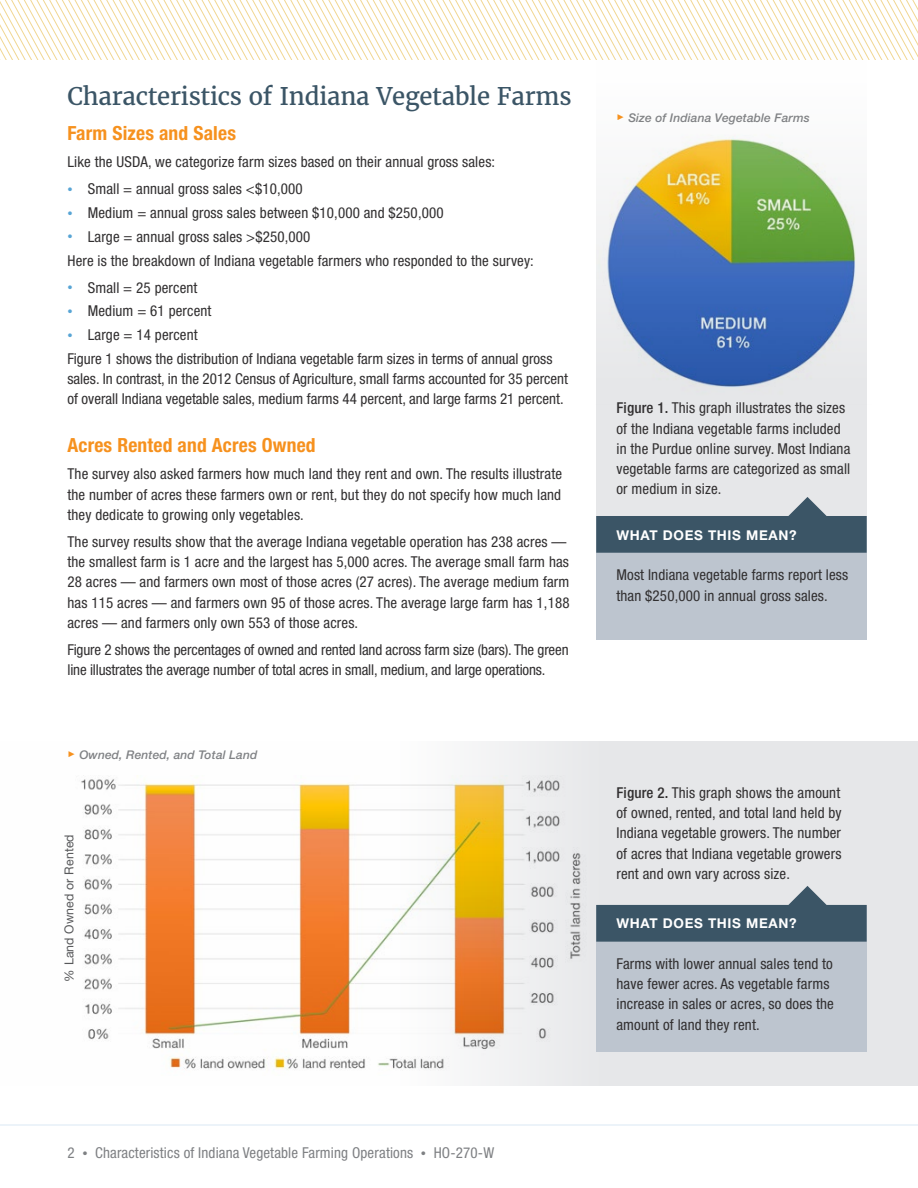
<style>
.page{position:relative;width:918px;height:1188px;background:#fff}
.page>*{position:absolute;margin:0;border:0;box-sizing:border-box;transform-origin:0 0}
.Subhead_1{font:24px "Merriweather";letter-spacing:-.01em;color:#3b5566}
.subhead_2{font:700 condensed 19.5px "Helvetica Neue LT Std";letter-spacing:.01em;color:#f6911e}
.Body_text{font:condensed 15px/20.2px "Helvetica Neue LT Std";letter-spacing:.01em;color:#312f30}
.Body_text-2{font:condensed 15px/20.2px "Helvetica Neue LT Std";letter-spacing:-.01em;color:#312f30}
.t1{font:condensed 15px "Helvetica Neue LT Std";letter-spacing:.01em;color:#7e8083}
.Box_heading{font:700 13.5px "Helvetica Neue LT Std";letter-spacing:.05em;color:#fff}
.t2{font:12.3px "Helvetica Neue LT Std";letter-spacing:.01em;color:#57585a}
.t3{font:italic 500 12px "Helvetica Neue LT Std";letter-spacing:.01em;color:#808285}
.s1{font-size:10.5px;color:#58a5d5}
.s2{font-weight:500}
.s3{font-size:10.5px}
</style>
<div class="page">
<svg style="left:0;top:0;width:918px;height:59px"></svg>
<hr style="left:0;top:1125px;width:918px;height:1px;background:#dae8f4">
<div style="left:0;top:741px;width:918px;height:344px;background:linear-gradient(to right,#fff,#e1e2e5)"></div>
<div style="left:596px;top:38px;width:271px;height:601px;background:linear-gradient(to right,#f0f0f0,#f0f0f0)"></div>
<div style="left:596px;top:516px;width:271px;height:123px;background:#bdc5cf"></div>
<div style="left:596px;top:905px;width:271px;height:146px;background:#bdc5cf"></div>
<svg style="left:596px;top:497px;width:271px;height:56px"></svg>
<svg style="left:596px;top:886px;width:271px;height:56px"></svg>
<img style="left:596px;top:120px;width:271px;height:284px">
<img style="left:75px;top:775px;width:517px;height:300px">
<p class="Subhead_1" style="left:67px;top:80px;width:506px">Characteristics of Indiana Vegetable Farms</p>
<p class="subhead_2" style="left:67px;top:122px;width:170px">Farm Sizes and Sales</p>
<p class="Body_text" style="left:67px;top:152px;width:429px">Like the USDA, we categorize farm sizes based on their annual gross sales:</p>
<p class="Body_text" style="left:67px;top:179px;width:237px"><span class="s1">•</span> Small = annual gross sales &lt;$10,000</p>
<p class="Body_text" style="left:67px;top:203px;width:378px"><span class="s1">•</span> Medium = annual gross sales between $10,000 and $250,000</p>
<p class="Body_text" style="left:67px;top:226px;width:244px"><span class="s1">•</span> Large = annual gross sales &gt;$250,000</p>
<p class="Body_text" style="left:67px;top:250px;width:468px">Here is the breakdown of Indiana vegetable farmers who responded to the survey:</p>
<p class="Body_text" style="left:67px;top:277px;width:132px"><span class="s1">•</span> Small = 25 percent</p>
<p class="Body_text" style="left:67px;top:301px;width:146px"><span class="s1">•</span> Medium = 61 percent</p>
<p class="Body_text" style="left:67px;top:325px;width:132px"><span class="s1">•</span> Large = 14 percent</p>
<p class="Body_text" style="left:67px;top:348px;width:502px">Figure 1 shows the distribution of Indiana vegetable farm sizes in terms of annual gross sales. In contrast, in the 2012 Census of Agriculture, small farms accounted for 35 percent of overall Indiana vegetable sales, medium farms 44 percent, and large farms 21 percent.</p>
<p class="subhead_2" style="left:67px;top:434px;width:250px">Acres Rented and Acres Owned</p>
<p class="Body_text" style="left:67px;top:464px;width:496px;text-align:justify">The survey also asked farmers how much land they rent and own. The results illustrate the number of acres these farmers own or rent, but they do not specify how much land they dedicate to growing only vegetables.</p>
<p class="Body_text" style="left:67px;top:531px;width:504px">The survey results show that the average Indiana vegetable operation has 238 acres — the smallest farm is 1 acre and the largest has 5,000 acres. The average small farm has 28 acres — and farmers own most of those acres (27 acres). The average medium farm has 115 acres — and farmers own 95 of those acres. The average large farm has 1,188 acres — and farmers only own 553 of those acres.</p>
<p class="Body_text-2" style="left:67px;top:639px;width:503px">Figure 2 shows the percentages of owned and rented land across farm size (bars). The green line illustrates the average number of total acres in small, medium, and large operations.</p>
<p class="t3" style="left:67px;top:747px;width:191px"><sup>►</sup> Owned, Rented, and Total Land</p>
<p class="t2" style="left:62px;top:982px;width:149px;rotate:-90deg">% Land Owned or Rented</p>
<p class="t3" style="left:616px;top:110px;width:195px"><sup>►</sup> Size of Indiana Vegetable Farms</p>
<p class="Body_text" style="left:616px;top:398px;width:235px"><span class="s2">Figure 1.</span> This graph illustrates the sizes of the Indiana vegetable farms included in the Purdue online survey. Most Indiana vegetable farms are categorized as small or medium in size.</p>
<p class="Box_heading" style="left:616px;top:527px;width:182px">WHAT DOES THIS MEAN?</p>
<p class="Body_text" style="left:616px;top:565px;width:233px">Most Indiana vegetable farms report less than $250,000 in annual gross sales.</p>
<p class="Body_text" style="left:616px;top:782px;width:227px;text-align:justify"><span class="s2">Figure 2.</span> This graph shows the amount of owned, rented, and total land held by Indiana vegetable growers. The number of acres that Indiana vegetable growers rent and own vary across size.</p>
<p class="Box_heading" style="left:616px;top:915px;width:182px">WHAT DOES THIS MEAN?</p>
<p class="Body_text" style="left:616px;top:953px;width:219px">Farms with lower annual sales tend to have fewer acres. As vegetable farms increase in sales or acres, so does the amount of land they rent.</p>
<p class="t1" style="left:68px;top:1144px;width:428px">2 <span class="s3">•</span> Characteristics of Indiana Vegetable Farming Operations <span class="s3">•</span> HO-270-W</p>
</div>
